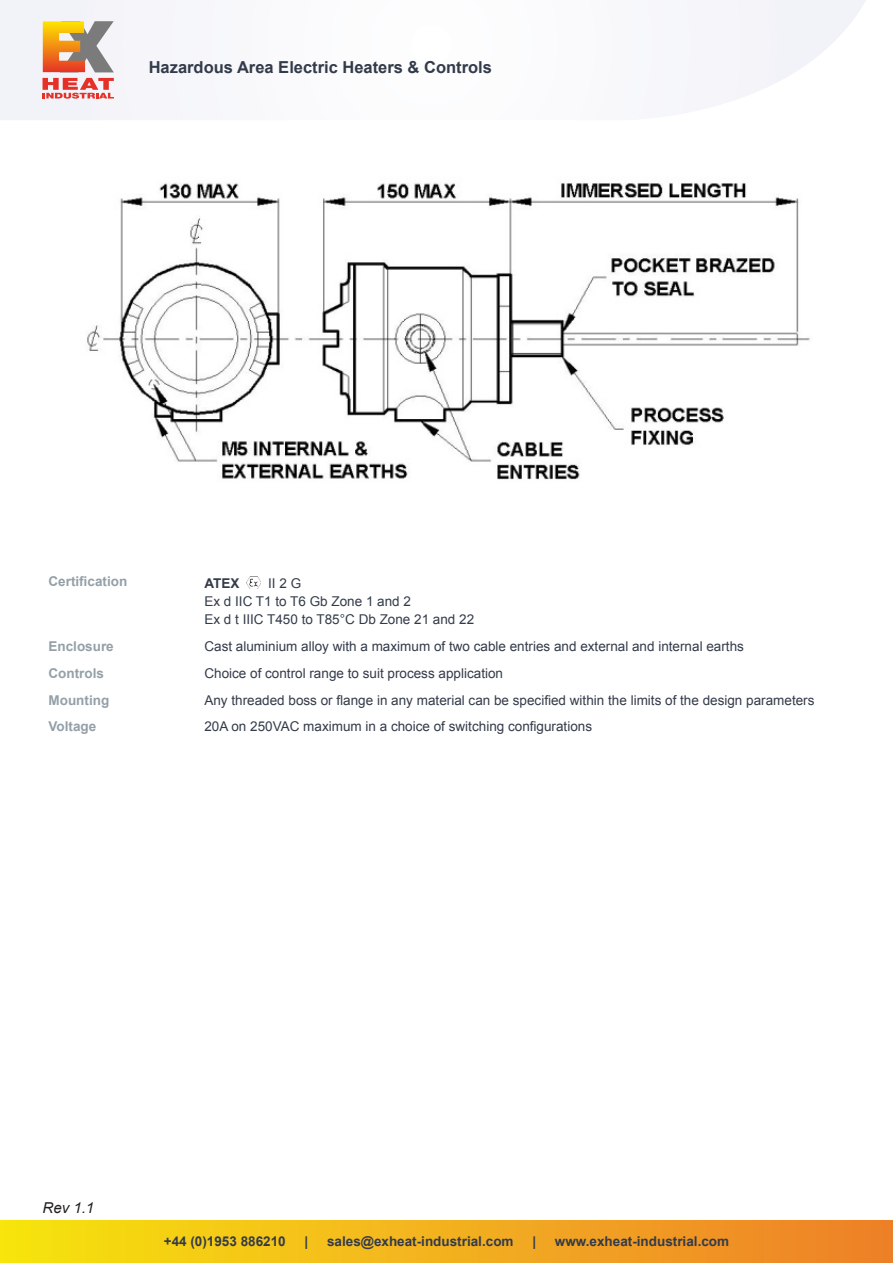
<style>
.page{position:relative;width:893px;height:1263px;background:#fff}
.page>*{position:absolute;margin:0;border:0;box-sizing:border-box;transform-origin:0 0}
.t1{font:700 16.5px "Arial";color:#333b4a}
.t2{font:italic 15px "Arial";color:#231f20}
.t3{font:13.5px/18px "Arial";color:#333b4a}
.t4{font:700 13.5px "Arial";color:#333b4a}
.t5{font:700 13.5px "Arial";color:#94a0a9}
</style>
<div class="page">
<svg style="left:0;top:0;width:866px;height:120px"></svg>
<div style="left:0;top:1220px;width:893px;height:43px;background:linear-gradient(to right,#f7e40f,#ee7f2a)"></div>
<svg style="left:43px;top:78px;width:71px;height:21px"></svg>
<svg style="left:43px;top:21px;width:71px;height:51px"></svg>
<img style="left:87px;top:183px;width:723px;height:297px">
<img style="left:247px;top:576px;width:14px;height:12px">
<p class="t1" style="left:149px;top:61px;width:345px">Hazardous Area Electric Heaters &amp; Controls</p>
<p class="t5" style="left:49px;top:572px;width:80px">Certification</p>
<p class="t4" style="left:204px;top:578px;width:37px">ATEX</p>
<p class="t3" style="left:204px;top:574px;width:271px;text-indent:64px">II 2 G<br>Ex d IIC T1 to T6 Gb Zone 1 and 2<br>Ex d t IIIC T450 to T85°C Db Zone 21 and 22</p>
<p class="t5" style="left:49px;top:641px;width:67px">Enclosure</p>
<p class="t3" style="left:204px;top:637px;width:541px">Cast aluminium alloy with a maximum of two cable entries and external and internal earths</p>
<p class="t5" style="left:49px;top:668px;width:57px">Controls</p>
<p class="t3" style="left:204px;top:664px;width:300px">Choice of control range to suit process application</p>
<p class="t5" style="left:49px;top:695px;width:62px">Mounting</p>
<p class="t3" style="left:204px;top:691px;width:612px">Any threaded boss or flange in any material can be specified within the limits of the design parameters</p>
<p class="t5" style="left:49px;top:721px;width:49px">Voltage</p>
<p class="t3" style="left:204px;top:717px;width:389px">20A on 250VAC maximum in a choice of switching configurations</p>
<p class="t2" style="left:43px;top:1199px;width:53px">Rev 1.1</p>
<p class="t4" style="left:164px;top:1236px;width:123px">+44 (0)1953 886210</p>
<p class="t4" style="left:305px;top:1236px;width:5px">|</p>
<p class="t4" style="left:327px;top:1236px;width:188px">sales@exheat-industrial.com</p>
<p class="t4" style="left:532px;top:1236px;width:5px">|</p>
<p class="t4" style="left:555px;top:1236px;width:176px">www.exheat-industrial.com</p>
</div>
